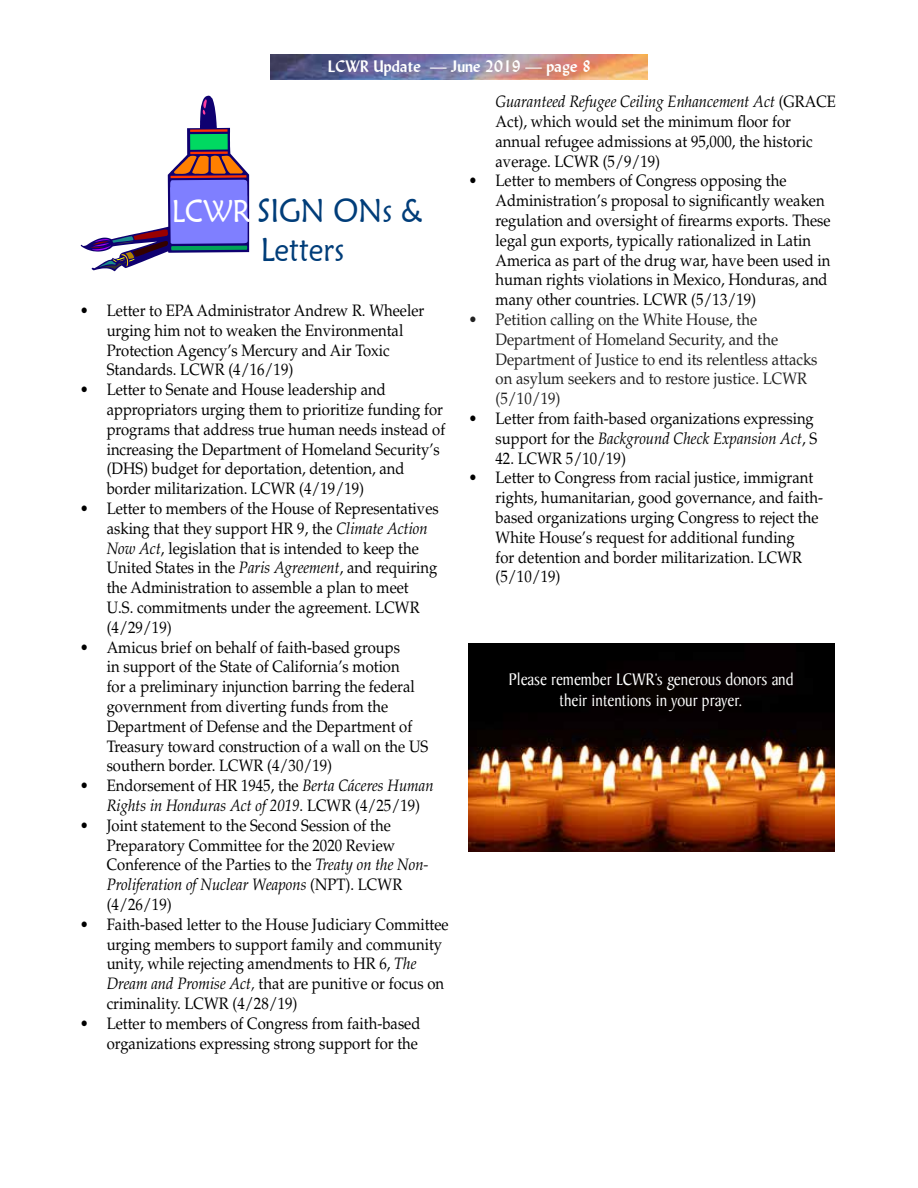
<style>
.page{position:relative;width:918px;height:1188px;background:#fff}
.page>*{position:absolute;margin:0;border:0;box-sizing:border-box;transform-origin:0 0}
.t1{font:33px/39.6px "Maiandra GD";color:#003d79;text-align:center;scale:.9 1}
.t2{font:18px/21.6px "Baker Signet";color:#fff;text-align:center;scale:.9 1}
.t3{font:16.5px/19.8px "Palatino LT Std";color:#000;scale:.9 1}
.t4{font:16.5px/19.8px "Palatino LT Std";color:#212121;scale:.9 1}
.t5{font:italic 16.5px/19.8px "Palatino LT Std";color:#000;scale:.9 1}
.t6{font:700 16.5px "Lydian BT";color:#fff}
.s1{font-size:31.5px;color:#fff}
.s2{font-style:italic}
.s3{font-style:normal}
</style>
<div class="page">
<img style="left:271px;top:54px;width:377px;height:26px">
<svg style="left:81px;top:96px;width:168px;height:175px"></svg>
<hr style="left:190px;top:129px;width:38px;height:3px;background:#f30">
<hr style="left:190px;top:151px;width:38px;height:3px;background:#f30">
<div style="left:190px;top:134px;width:38px;height:16px;background:#00d961"></div>
<img style="left:468px;top:644px;width:366px;height:207px">
<p class="t6" style="left:328px;top:56px;width:265px">LCWR Update — June 2019 — page 8</p>
<h1 class="t1" style="left:172px;top:190px;width:279px"><span class="s1">LCWR</span> SIGN ONs &amp;<br>Letters</h1>
<p class="t3" style="left:107px;top:301px;width:354px;text-indent:-27px">• Letter to EPA Administrator Andrew R. Wheeler urging him not to weaken the Environmental Protection Agency’s Mercury and Air Toxic Standards. LCWR (4/16/19)</p>
<p class="t3" style="left:107px;top:380px;width:378px;text-indent:-27px">• Letter to Senate and House leadership and appropriators urging them to prioritize funding for programs that address true human needs instead of increasing the Department of Homeland Security’s (DHS) budget for deportation, detention, and border militarization. LCWR (4/19/19)</p>
<p class="t3" style="left:107px;top:499px;width:370px;text-indent:-27px">• Letter to members of the House of Representatives asking that they support HR 9, the <span class="s2">Climate Action Now Act</span>, legislation that is intended to keep the United States in the <span class="s2">Paris Agreement</span>, and requiring the Administration to assemble a plan to meet U.S. commitments under the agreement. LCWR (4/29/19)</p>
<p class="t3" style="left:107px;top:637px;width:359px;text-indent:-27px">• Amicus brief on behalf of faith-based groups<br>in support of the State of California’s motion<br>for a preliminary injunction barring the federal government from diverting funds from the Department of Defense and the Department of Treasury toward construction of a wall on the US southern border. LCWR (4/30/19)</p>
<p class="t5" style="left:107px;top:776px;width:365px;text-indent:-27px"><span class="s3">• Endorsement of HR 1945, the</span> Berta Cáceres Human<br>Rights in Honduras Act of 2019<span class="s3">. LCWR (4/25/19)</span></p>
<p class="t3" style="left:107px;top:816px;width:359px;text-indent:-27px">• Joint statement to the Second Session of the Preparatory Committee for the 2020 Review Conference of the Parties to the <span class="s2">Treaty on the Non-Proliferation of Nuclear Weapons</span> (NPT). LCWR (4/26/19)</p>
<p class="t3" style="left:107px;top:915px;width:382px;text-indent:-27px">• Faith-based letter to the House Judiciary Committee urging members to support family and community unity, while rejecting amendments to HR 6, <span class="s2">The Dream and Promise Act,</span> that are punitive or focus on criminality. LCWR (4/28/19)</p>
<p class="t3" style="left:80px;top:1014px;width:380px;text-align:right">• Letter to members of Congress from faith-based organizations expressing strong support for the</p>
<p class="t3" style="left:496px;top:92px;width:380px"><span class="s2">Guaranteed Refugee Ceiling Enhancement Act</span> (GRACE Act), which would set the minimum floor for annual refugee admissions at 95,000, the historic average. LCWR (5/9/19)</p>
<p class="t3" style="left:496px;top:171px;width:374px;text-indent:-27px">• Letter to members of Congress opposing the Administration’s proposal to significantly weaken regulation and oversight of firearms exports. These legal gun exports, typically rationalized in Latin America as part of the drug war, have been used in human rights violations in Mexico, Honduras, and many other countries. LCWR (5/13/19)</p>
<p class="t4" style="left:496px;top:310px;width:359px;text-indent:-27px">• Petition calling on the White House, the Department of Homeland Security, and the Department of Justice to end its relentless attacks on asylum seekers and to restore justice. LCWR (5/10/19)</p>
<p class="t3" style="left:469px;top:409px;width:389px;text-align:right">• Letter from faith-based organizations expressing support for the <span class="s2">Background Check Expansion Act</span>, S</p>
<p class="t3" style="left:496px;top:448px;width:146px">42. LCWR 5/10/19)</p>
<p class="t3" style="left:496px;top:468px;width:365px;text-indent:-27px">• Letter to Congress from racial justice, immigrant rights, humanitarian, good governance, and faith&shy;based organizations urging Congress to reject the White House’s request for additional funding<br>for detention and border militarization. LCWR (5/10/19)</p>
<p class="t2" style="left:509px;top:669px;width:318px">Please remember LCWR’s generous donors and their intentions in your prayer.</p>
</div>
